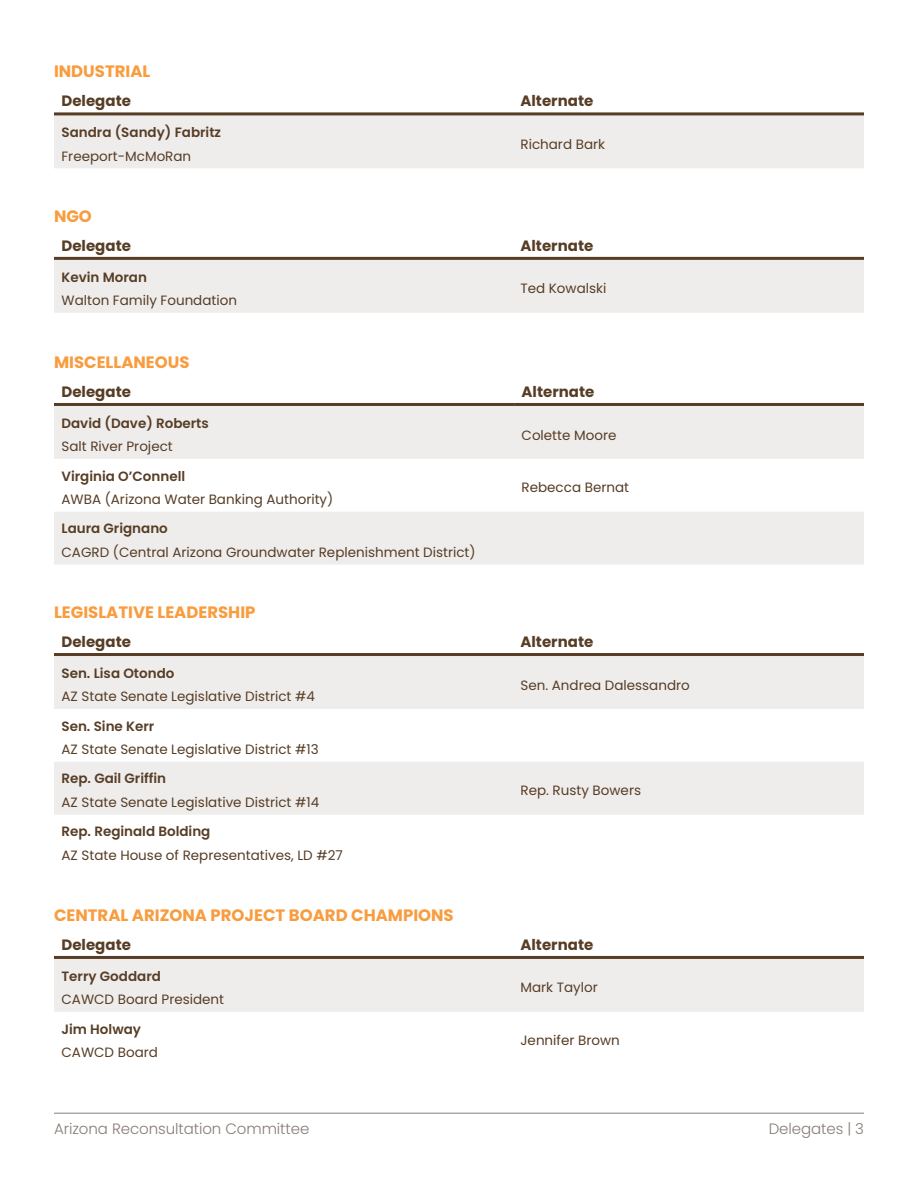
<style>
.page{position:relative;width:918px;height:1188px;background:#fff}
.page>*{position:absolute;margin:0;border:0;box-sizing:border-box;transform-origin:0 0}
.t1{font:700 16.5px "Poppins";color:#f89c3e}
.t2{font:700 15px "Poppins";color:#573d25}
.t3{font:300 15px "Poppins";letter-spacing:-.005em;color:#877b77}
.t4{font:13.5px "Poppins";color:#573d25}
.t5{font:600 13.5px "Poppins";color:#573d25}
</style>
<div class="page">
<hr style="left:54px;top:1113px;width:810px;height:1px;background:#877b77">
<svg style="left:54px;top:656px;width:810px;height:159px;fill:#efedec"></svg>
<hr style="left:54px;top:653px;width:459px;height:3px;background:#573d25">
<hr style="left:513px;top:653px;width:351px;height:3px;background:#573d25">
<svg style="left:54px;top:406px;width:810px;height:159px;fill:#efedec"></svg>
<hr style="left:54px;top:403px;width:460px;height:3px;background:#573d25">
<hr style="left:514px;top:403px;width:350px;height:3px;background:#573d25">
<div style="left:54px;top:115px;width:810px;height:53px;background:#efedec"></div>
<hr style="left:54px;top:112px;width:459px;height:3px;background:#573d25">
<hr style="left:513px;top:112px;width:351px;height:3px;background:#573d25">
<div style="left:54px;top:260px;width:810px;height:53px;background:#efedec"></div>
<hr style="left:54px;top:257px;width:459px;height:3px;background:#573d25">
<hr style="left:513px;top:257px;width:351px;height:3px;background:#573d25">
<div style="left:54px;top:959px;width:810px;height:53px;background:#efedec"></div>
<hr style="left:54px;top:956px;width:459px;height:3px;background:#573d25">
<hr style="left:513px;top:956px;width:351px;height:3px;background:#573d25">
<p class="t1" style="left:54px;top:62px;width:98px">INDUSTRIAL</p>
<p class="t2" style="left:62px;top:92px;width:71px">Delegate</p>
<p class="t2" style="left:520px;top:92px;width:74px">Alternate</p>
<p class="t5" style="left:62px;top:125px;width:161px">Sandra (Sandy) Fabritz</p>
<p class="t4" style="left:62px;top:148px;width:131px">Freeport-McMoRan</p>
<p class="t4" style="left:520px;top:136px;width:86px">Richard Bark</p>
<p class="t1" style="left:54px;top:206px;width:39px">NGO</p>
<p class="t2" style="left:62px;top:237px;width:71px">Delegate</p>
<p class="t2" style="left:520px;top:237px;width:74px">Alternate</p>
<p class="t5" style="left:62px;top:269px;width:87px">Kevin Moran</p>
<p class="t4" style="left:62px;top:293px;width:177px">Walton Family Foundation</p>
<p class="t4" style="left:520px;top:281px;width:87px">Ted Kowalski</p>
<p class="t1" style="left:54px;top:352px;width:137px">MISCELLANEOUS</p>
<p class="t2" style="left:62px;top:383px;width:71px">Delegate</p>
<p class="t2" style="left:522px;top:383px;width:74px">Alternate</p>
<p class="t5" style="left:62px;top:415px;width:149px">David (Dave) Roberts</p>
<p class="t4" style="left:62px;top:439px;width:113px">Salt River Project</p>
<p class="t4" style="left:522px;top:427px;width:96px">Colette Moore</p>
<p class="t5" style="left:62px;top:468px;width:125px">Virginia O’Connell</p>
<p class="t4" style="left:62px;top:492px;width:273px">AWBA (Arizona Water Banking Authority)</p>
<p class="t5" style="left:62px;top:521px;width:108px">Laura Grignano</p>
<p class="t4" style="left:62px;top:545px;width:416px">CAGRD (Central Arizona Groundwater Replenishment District)</p>
<p class="t4" style="left:522px;top:480px;width:109px">Rebecca Bernat</p>
<p class="t1" style="left:54px;top:603px;width:203px">LEGISLATIVE LEADERSHIP</p>
<p class="t2" style="left:62px;top:633px;width:71px">Delegate</p>
<p class="t2" style="left:520px;top:633px;width:74px">Alternate</p>
<p class="t5" style="left:62px;top:665px;width:115px">Sen. Lisa Otondo</p>
<p class="t4" style="left:62px;top:689px;width:255px">AZ State Senate Legislative District #4</p>
<p class="t4" style="left:520px;top:677px;width:171px">Sen. Andrea Dalessandro</p>
<p class="t5" style="left:62px;top:718px;width:94px">Sen. Sine Kerr</p>
<p class="t4" style="left:62px;top:742px;width:259px">AZ State Senate Legislative District #13</p>
<p class="t5" style="left:62px;top:771px;width:106px">Rep. Gail Griffin</p>
<p class="t4" style="left:62px;top:795px;width:259px">AZ State Senate Legislative District #14</p>
<p class="t5" style="left:62px;top:824px;width:150px">Rep. Reginald Bolding</p>
<p class="t4" style="left:62px;top:847px;width:283px">AZ State House of Representatives, LD #27</p>
<p class="t4" style="left:520px;top:783px;width:122px">Rep. Rusty Bowers</p>
<p class="t1" style="left:54px;top:905px;width:401px">CENTRAL ARIZONA PROJECT BOARD CHAMPIONS</p>
<p class="t2" style="left:62px;top:936px;width:71px">Delegate</p>
<p class="t2" style="left:520px;top:936px;width:74px">Alternate</p>
<p class="t5" style="left:62px;top:968px;width:101px">Terry Goddard</p>
<p class="t4" style="left:62px;top:992px;width:164px">CAWCD Board President</p>
<p class="t4" style="left:520px;top:980px;width:79px">Mark Taylor</p>
<p class="t5" style="left:62px;top:1021px;width:81px">Jim Holway</p>
<p class="t4" style="left:62px;top:1045px;width:98px">CAWCD Board</p>
<p class="t4" style="left:520px;top:1033px;width:101px">Jennifer Brown</p>
<p class="t3" style="left:54px;top:1120px;width:257px">Arizona Reconsultation Committee</p>
<p class="t3" style="left:769px;top:1120px;width:97px">Delegates | 3</p>
</div>
